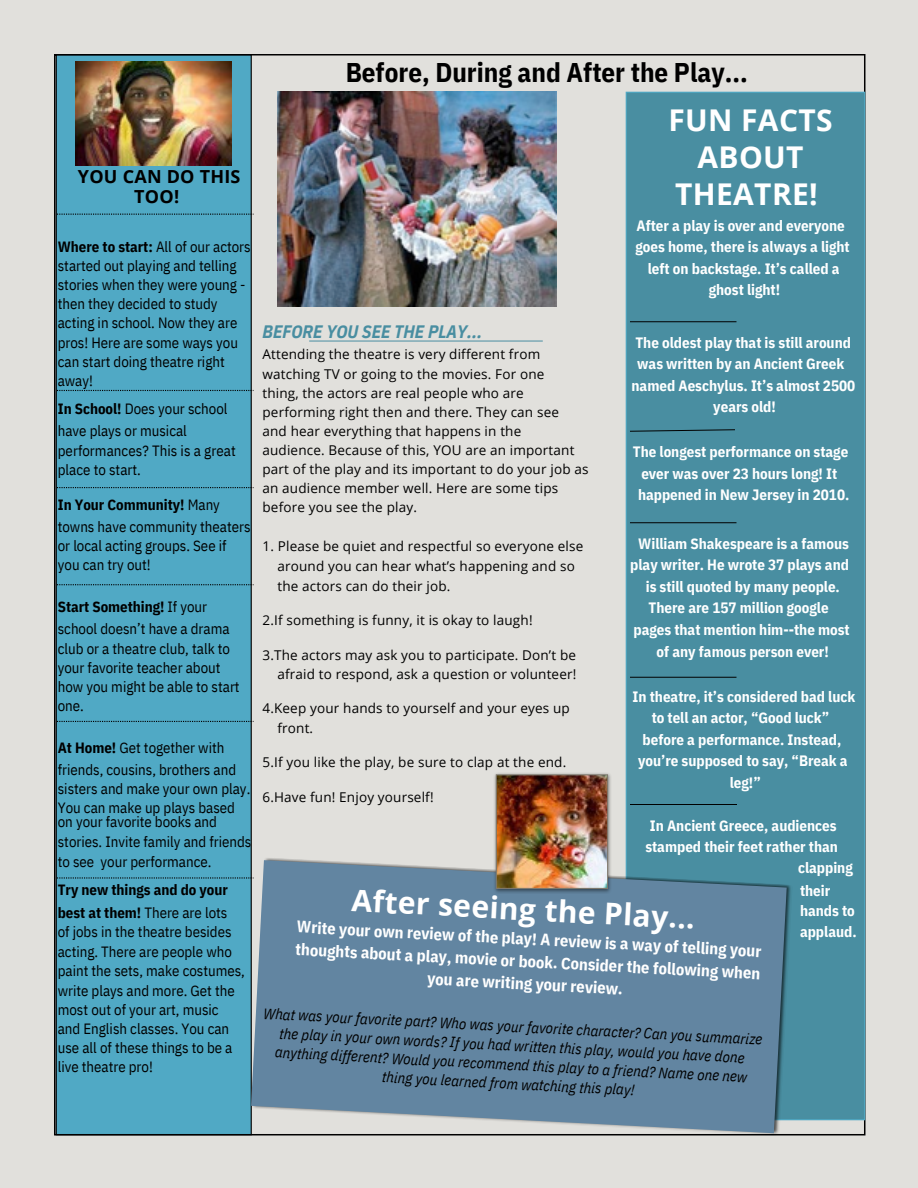
<style>
.page{position:relative;width:918px;height:1188px;background:#e1e0dc}
.page>*{position:absolute;margin:0;border:0;box-sizing:border-box;transform-origin:0 0}
.t1{font:700 30px/37.2px "Open Sans";letter-spacing:.015em;color:#fff;text-align:center}
.t2{font:700 27px "IBM Plex Sans Cond";color:#000}
.t3{font:italic 700 18px "IBM Plex Sans Cond";color:#498ea1}
.t4{font:700 18px/20.2px "Open Sans";letter-spacing:.01em;color:#000;text-align:center}
.t5{font:700 16.5px/22.5px "IBM Plex Sans Cond";color:#fff;text-align:center}
.t6{font:700 15px/20.9px "IBM Plex Sans Cond";color:#fff}
.t7{font:italic 15px/19px "IBM Plex Sans Cond";color:#000;text-align:center}
.t8{font:14.85px/19.2px "IBM Plex Sans Cond";color:#000}
.t9{font:700 14.85px "IBM Plex Sans Cond";color:#000}
.t10{font:13.5px/19.2px "Open Sans";letter-spacing:.01em;color:#000}
.s1{font-weight:700}
.s2{font-weight:400}
</style>
<div class="page">
<div style="left:56px;top:55px;width:195px;height:1080px;background:#50a9c5"></div>
<svg style="left:57px;top:214px;width:197px;height:1px"></svg>
<svg style="left:57px;top:390px;width:197px;height:1px"></svg>
<svg style="left:57px;top:487px;width:197px;height:1px"></svg>
<svg style="left:57px;top:584px;width:197px;height:1px"></svg>
<svg style="left:57px;top:721px;width:197px;height:1px"></svg>
<svg style="left:57px;top:877px;width:194px;height:2px"></svg>
<hr style="left:309px;top:341px;width:234px;height:1px;background:#498ea1">
<div style="left:626px;top:92px;width:239px;height:1028px;background:#498ea1"></div>
<hr style="left:630px;top:321px;width:106px;height:1px;background:#000">
<svg style="left:630px;top:429px;width:105px;height:3px"></svg>
<hr style="left:630px;top:522px;width:106px;height:1px;background:#000">
<hr style="left:630px;top:677px;width:106px;height:1px;background:#000">
<img style="left:251px;top:857px;width:542px;height:279px">
<svg style="left:251px;top:860px;width:536px;height:273px;background:#698aa3"></svg>
<img style="left:75px;top:62px;width:156px;height:103px">
<img style="left:278px;top:91px;width:279px;height:215px">
<img style="left:493px;top:773px;width:118px;height:120px">
<img style="left:496px;top:774px;width:112px;height:115px">
<hr style="left:630px;top:804px;width:107px;height:1px;background:#000">
<p class="t4" style="left:78px;top:166px;width:164px">YOU CAN DO THIS<br>TOO!</p>
<p class="t8" style="left:58px;top:237px;width:194px"><span class="s1">Where to start:</span> All of our actors started out playing and telling stories when they were young - then they decided to study</p>
<h1 class="t8" style="left:58px;top:313px;width:182px">acting in school. Now they are pros! Here are some ways you can start doing theatre right away!</h1>
<h4 class="t8" style="left:58px;top:399px;width:171px"><span class="s1">In School!</span> Does your school</h4>
<h6 class="t8" style="left:58px;top:421px;width:131px">have plays or musical</h6>
<p class="t8" style="left:58px;top:440px;width:179px">performances? This is a great</p>
<p class="t8" style="left:58px;top:459px;width:85px">place to start.</p>
<p class="t9" style="left:58px;top:494px;width:164px">In Your Community! <span class="s2">Many</span></p>
<p class="t8" style="left:58px;top:517px;width:194px">towns have community theaters</p>
<p class="t8" style="left:58px;top:536px;width:170px">or local acting groups. See if</p>
<p class="t8" style="left:58px;top:555px;width:94px">you can try out!</p>
<p class="t9" style="left:58px;top:597px;width:151px">Start Something! <span class="s2">If your</span></p>
<p class="t8" style="left:58px;top:619px;width:173px">school doesn’t have a drama</p>
<p class="t8" style="left:58px;top:638px;width:174px">club or a theatre club, talk to</p>
<p class="t8" style="left:58px;top:657px;width:164px">your favorite teacher about</p>
<p class="t8" style="left:58px;top:677px;width:183px">how you might be able to start</p>
<p class="t8" style="left:58px;top:696px;width:28px">one.</p>
<p class="t8" style="left:58px;top:737px;width:168px"><span class="s1">At Home!</span> Get together with</p>
<p class="t8" style="left:58px;top:760px;width:180px">friends, cousins, brothers and</p>
<p class="t8" style="left:58px;top:779px;width:194px">sisters and make your own play.</p>
<p class="t8" style="left:58px;top:798px;width:179px">You can make up plays based</p>
<p class="t8" style="left:58px;top:811px;width:195px;line-height:20.2px">on your favorite books and stories. Invite family and friends to see your performance.</p>
<p class="t9" style="left:58px;top:880px;width:172px">Try new things and do your</p>
<p class="t8" style="left:58px;top:903px;width:171px"><span class="s1">best at them!</span> There are lots</p>
<p class="t8" style="left:58px;top:922px;width:175px">of jobs in the theatre besides</p>
<p class="t8" style="left:58px;top:942px;width:176px">acting. There are people who</p>
<p class="t8" style="left:58px;top:961px;width:189px">paint the sets, make costumes,</p>
<p class="t8" style="left:58px;top:980px;width:178px">write plays and more. Get the</p>
<p class="t8" style="left:58px;top:999px;width:162px">most out of your art, music</p>
<p class="t8" style="left:58px;top:1019px;width:173px">and English classes. You can</p>
<p class="t8" style="left:58px;top:1038px;width:176px">use all of these things to be a</p>
<p class="t8" style="left:58px;top:1057px;width:97px">live theatre pro!</p>
<p class="t2" style="left:346px;top:55px;width:404px">Before, During and After the Play...</p>
<p class="t1" style="left:668px;top:100px;width:166px">FUN FACTS<br>ABOUT<br>THEATRE!</p>
<p class="t6" style="left:637px;top:215px;width:210px">After a play is over and everyone</p>
<p class="t6" style="left:635px;top:236px;width:216px">goes home, there is always a light</p>
<p class="t6" style="left:648px;top:258px;width:193px">left on backstage. It’s called a</p>
<p class="t6" style="left:709px;top:279px;width:73px">ghost light!</p>
<p class="t3" style="left:262px;top:320px;width:221px">BEFORE YOU SEE THE PLAY…</p>
<p class="t10" style="left:262px;top:345px;width:328px">Attending the theatre is very different from watching TV or going to the movies. For one<br>thing, the actors are real people who are performing right then and there. They can see<br>and hear everything that happens in the<br>audience. Because of this, YOU are an important part of the play and its important to do your job as an audience member well. Here are some tips before you see the play.</p>
<h6 class="t10" style="left:262px;top:537px;width:322px">1. Please be quiet and respectful so everyone else</h6>
<p class="t10" style="left:278px;top:556px;width:299px">around you can hear what’s happening and so</p>
<h6 class="t10" style="left:278px;top:576px;width:174px">the actors can do their job.</h6>
<p class="t10" style="left:262px;top:610px;width:272px">2.If something is funny, it is okay to laugh!</p>
<h6 class="t10" style="left:262px;top:645px;width:315px">3.The actors may ask you to participate. Don’t be</h6>
<h6 class="t10" style="left:278px;top:664px;width:300px">afraid to respond, ask a question or volunteer!</h6>
<p class="t10" style="left:262px;top:699px;width:309px">4.Keep your hands to yourself and your eyes up</p>
<p class="t10" style="left:278px;top:718px;width:37px">front.</p>
<p class="t10" style="left:262px;top:753px;width:305px">5.If you like the play, be sure to clap at the end.</p>
<h6 class="t10" style="left:262px;top:787px;width:173px">6.Have fun! Enjoy yourself!</h6>
<h6 class="t6" style="left:635px;top:332px;width:217px">The oldest play that is still around</h6>
<p class="t6" style="left:637px;top:353px;width:209px">was written by an Ancient Greek</p>
<h6 class="t6" style="left:632px;top:375px;width:225px">named Aeschylus. It’s almost 2500</h6>
<p class="t6" style="left:713px;top:396px;width:64px">years old!</p>
<h6 class="t6" style="left:633px;top:441px;width:217px">The longest performance on stage</h6>
<h6 class="t6" style="left:641px;top:463px;width:197px">ever was over 23 hours long! It</h6>
<h6 class="t6" style="left:638px;top:484px;width:213px">happened in New Jersey in 2010.</h6>
<p class="t6" style="left:638px;top:533px;width:212px">William Shakespeare is a famous</p>
<h6 class="t6" style="left:630px;top:554px;width:220px">play writer. He wrote 37 plays and</h6>
<h6 class="t6" style="left:646px;top:576px;width:196px">is still quoted by many people.</h6>
<p class="t6" style="left:649px;top:597px;width:182px">There are 157 million google</p>
<h6 class="t6" style="left:633px;top:619px;width:218px">pages that mention him--the most</h6>
<h6 class="t6" style="left:657px;top:641px;width:174px">of any famous person ever!</h6>
<p class="t6" style="left:633px;top:686px;width:224px">In theatre, it’s considered bad luck</p>
<p class="t6" style="left:652px;top:707px;width:179px">to tell an actor, “Good luck”</p>
<h6 class="t6" style="left:643px;top:729px;width:200px">before a performance. Instead,</h6>
<h6 class="t6" style="left:638px;top:750px;width:211px">you’re supposed to say, “Break a</h6>
<h6 class="t6" style="left:730px;top:772px;width:33px">leg!”</h6>
<h6 class="t6" style="left:650px;top:814px;width:188px">In Ancient Greece, audiences</h6>
<h6 class="t6" style="left:645px;top:836px;width:194px">stamped their feet rather than</h6>
<h6 class="t6" style="left:798px;top:857px;width:56px">clapping</h6>
<h6 class="t6" style="left:800px;top:880px;width:58px">their hands to applaud.</h6>
<h6 class="t1" style="left:353px;top:881px;width:345px;rotate:3deg">After seeing the Play...</h6>
<h6 class="t5" style="left:296px;top:938px;width:467px;rotate:3deg">thoughts about a play, movie or book. Consider the following when you are writing your review.</h6>
<p class="t7" style="left:264px;top:1003px;width:501px;rotate:3deg">What was your favorite part? Who was your favorite character? Can you summarize the play in your own words? If you had written this play, would you have done anything different? Would you recommend this play to a friend? Name one new thing you learned from watching this play!</p>
<h6 class="t5" style="left:297px;top:915px;width:467px;rotate:3deg">Write your own review of the play! A review is a way of telling your</h6>
</div>
